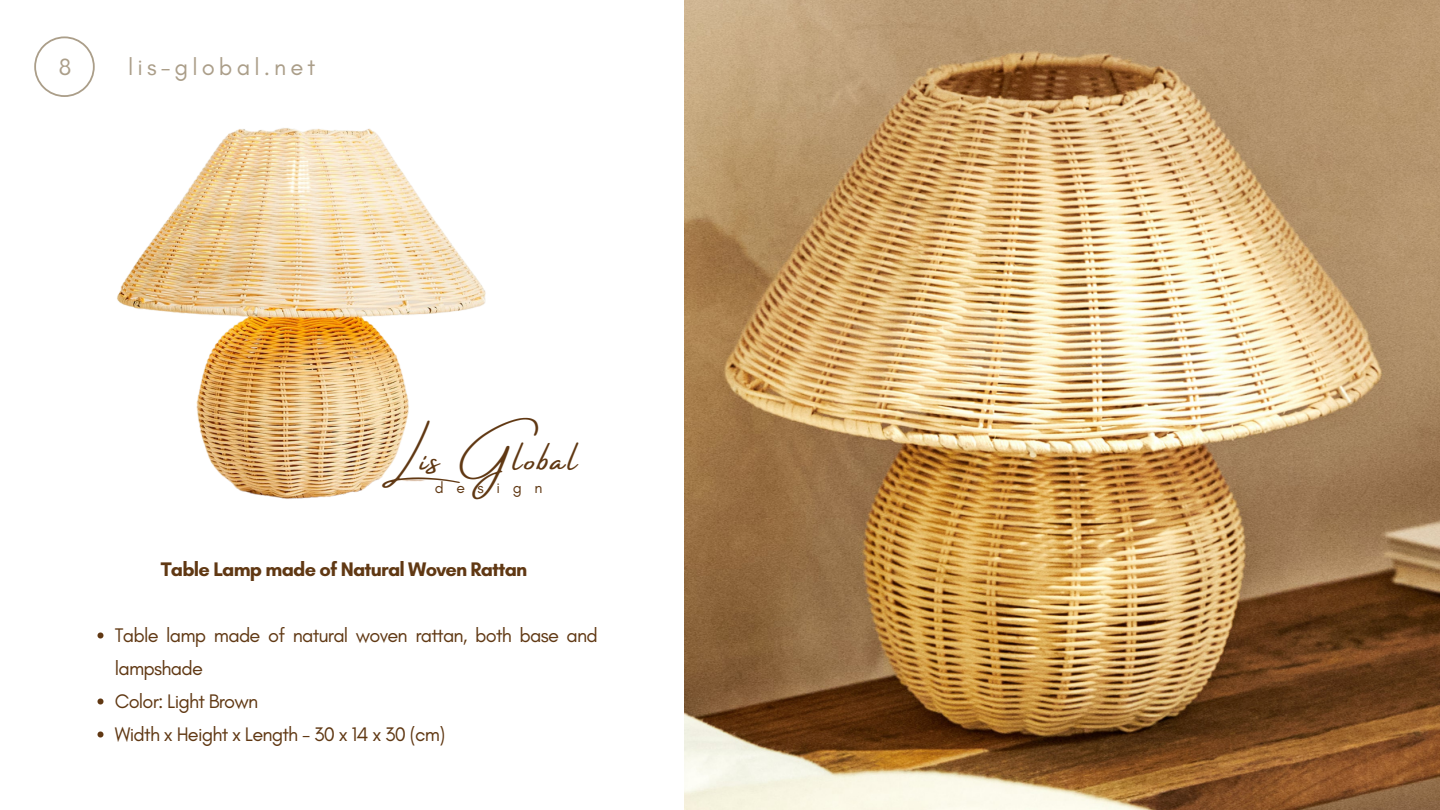
<style>
.page{position:relative;width:1440px;height:810px;background:#fff}
.page>*{position:absolute;margin:0;border:0;box-sizing:border-box;transform-origin:0 0}
.t1{font:39.6px "Amsterdam Four";letter-spacing:.07em;color:#603813}
.t2{font:23.9px "Glacial Indifference";letter-spacing:.17em;color:#ab9e89}
.t3{font:20px/33px "Glacial Indifference";letter-spacing:-.04em;color:#603813}
.t4{font:700 20px "Glacial Indifference";letter-spacing:-.04em;color:#603813}
.t5{font:15.8px "Glacial Indifference";letter-spacing:.8em;color:#603813}
</style>
<div class="page">
<img style="left:684px;top:0;width:756px;height:810px">
<svg style="left:34px;top:36px;width:61px;height:61px"></svg>
<img style="left:117px;top:128px;width:369px;height:371px">
<svg style="left:98px;top:633px;width:6px;height:6px"></svg>
<svg style="left:98px;top:699px;width:6px;height:6px"></svg>
<svg style="left:98px;top:732px;width:6px;height:6px"></svg>
<p class="t2" style="left:59px;top:52px;width:14px">8</p>
<p class="t2" style="left:128px;top:52px;width:189px">lis-global.net</p>
<h1 class="t1" style="left:382px;top:437px;width:196px">Lis Global</h1>
<p class="t5" style="left:435px;top:478px;width:109px">design</p>
<p class="t4" style="left:161px;top:557px;width:368px">Table Lamp made of Natural Woven Rattan</p>
<p class="t3" style="left:115px;top:618px;width:484px">Table lamp made of natural woven rattan, both base and lampshade<br>Color: Light Brown<br>Width x Height x Length - 30 x 14 x 30 (cm)</p>
</div>
